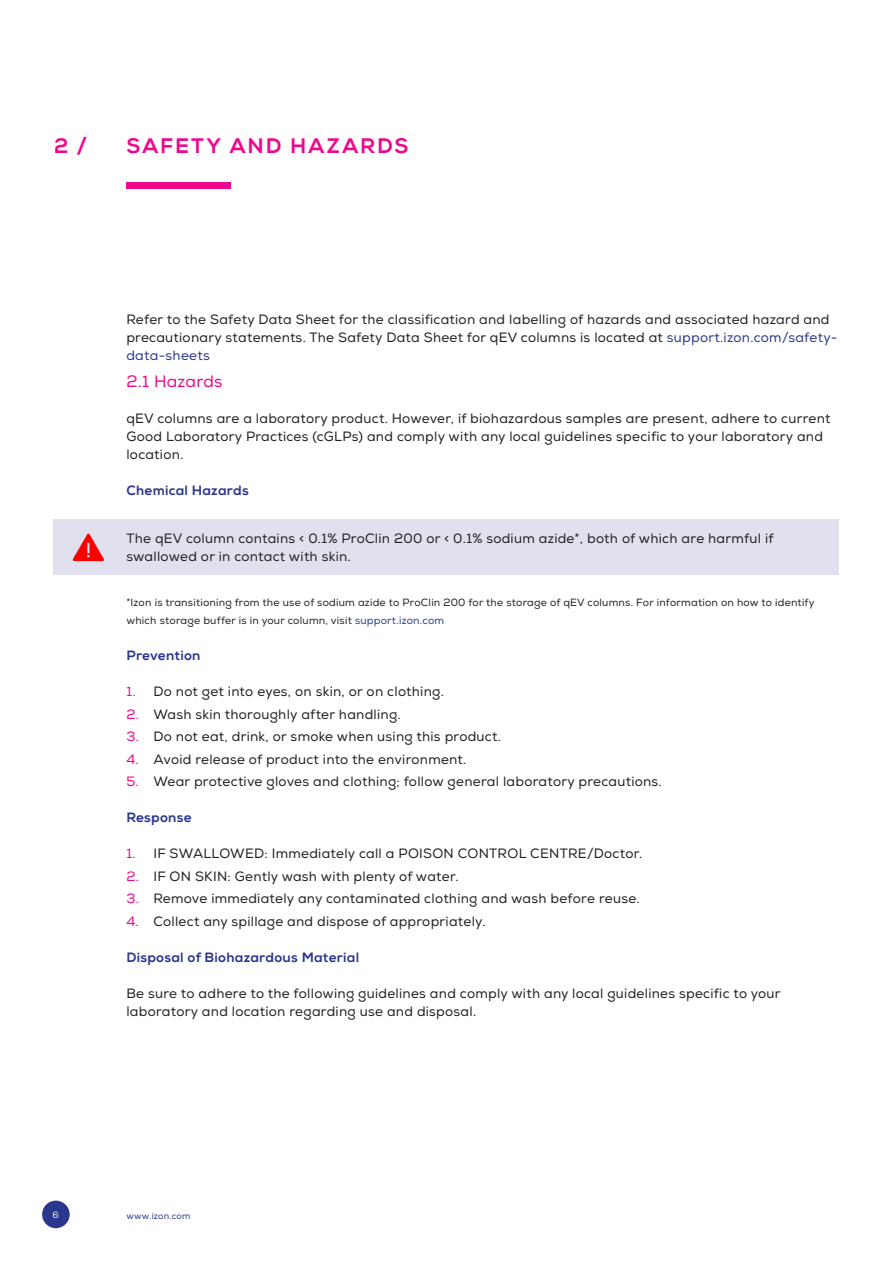
<style>
.page{position:relative;width:893px;height:1263px;background:#fff}
.page>*{position:absolute;margin:0;border:0;box-sizing:border-box;transform-origin:0 0}
.chapter_title{font:800 21px "Nexa";letter-spacing:.085em;color:#ed088d}
.t1{font:16.5px "Nexa";letter-spacing:.015em;color:#ed088d}
.body{font:13.5px/18px "Nexa";letter-spacing:.02em;color:#231f20}
.Warning{font:13.5px/18px "Nexa";letter-spacing:.02em;color:#231f20}
.t2{font:800 13.5px "Nexa";letter-spacing:.02em;color:#2a378d}
.t3{font:10.5px/18px "Nexa";letter-spacing:.02em;color:#231f20}
.t4{font:9px "Nexa";letter-spacing:.02em;color:#2a378d}
.t5{font:9px "Nexa";color:#fff}
.s1{color:#2a378d}
.s2{color:#253f8e}
.s3{color:#ed088d}
</style>
<div class="page">
<div style="left:53px;top:519px;width:785px;height:56px;background:#e0e0ee"></div>
<svg style="left:72px;top:533px;width:32px;height:28px"></svg>
<div style="left:126px;top:182px;width:105px;height:7px;background:#ed088d"></div>
<div style="left:42px;top:1200px;width:28px;height:28px;background:#2a378d;border-radius:50%"></div>
<p class="chapter_title" style="left:54px;top:133px;width:35px">2 /</p>
<p class="chapter_title" style="left:127px;top:133px;width:283px">SAFETY AND HAZARDS</p>
<p class="body" style="left:126px;top:311px;width:713px">Refer to the Safety Data Sheet for the classification and labelling of hazards and associated hazard and precautionary statements. The Safety Data Sheet for qEV columns is located at <span class="s1">support.izon.com/safety&shy;data-sheets</span></p>
<h1 class="t1" style="left:126px;top:371px;width:98px">2.1 Hazards</h1>
<p class="body" style="left:126px;top:410px;width:705px">qEV columns are a laboratory product. However, if biohazardous samples are present, adhere to current<br>Good Laboratory Practices (cGLPs) and comply with any local guidelines specific to your laboratory and location.</p>
<h2 class="t2" style="left:126px;top:482px;width:124px">Chemical Hazards</h2>
<p class="Warning" style="left:126px;top:530px;width:649px">The qEV column contains &lt; 0.1% ProClin 200 or &lt; 0.1% sodium azide*, both of which are harmful if swallowed or in contact with skin.</p>
<h2 class="t3" style="left:126px;top:594px;width:690px">*Izon is transitioning from the use of sodium azide to ProClin 200 for the storage of qEV columns. For information on how to identify which storage buffer is in your column, visit <span class="s2">support.izon.com</span></h2>
<h2 class="t2" style="left:126px;top:647px;width:76px">Prevention</h2>
<p class="body" style="left:126px;top:683px;width:319px"><span class="s3">1.</span> Do not get into eyes, on skin, or on clothing.</p>
<p class="body" style="left:126px;top:705px;width:276px"><span class="s3">2.</span> Wash skin thoroughly after handling.</p>
<p class="body" style="left:126px;top:728px;width:376px"><span class="s3">3.</span> Do not eat, drink, or smoke when using this product.</p>
<p class="body" style="left:126px;top:750px;width:341px"><span class="s3">4.</span> Avoid release of product into the environment.</p>
<p class="body" style="left:126px;top:773px;width:537px"><span class="s3">5.</span> Wear protective gloves and clothing; follow general laboratory precautions.</p>
<h2 class="t2" style="left:126px;top:809px;width:67px">Response</h2>
<p class="body" style="left:126px;top:845px;width:518px"><span class="s3">1.</span> IF SWALLOWED: Immediately call a POISON CONTROL CENTRE/Doctor.</p>
<p class="body" style="left:126px;top:867px;width:334px"><span class="s3">2.</span> IF ON SKIN: Gently wash with plenty of water.</p>
<p class="body" style="left:126px;top:890px;width:515px"><span class="s3">3.</span> Remove immediately any contaminated clothing and wash before reuse.</p>
<p class="body" style="left:126px;top:912px;width:361px"><span class="s3">4.</span> Collect any spillage and dispose of appropriately.</p>
<h2 class="t2" style="left:126px;top:949px;width:234px">Disposal of Biohazardous Material</h2>
<p class="body" style="left:126px;top:984px;width:656px">Be sure to adhere to the following guidelines and comply with any local guidelines specific to your laboratory and location regarding use and disposal.</p>
<p class="t5" style="left:53px;top:1209px;width:8px">6</p>
<p class="t4" style="left:126px;top:1210px;width:66px">www.izon.com</p>
</div>
